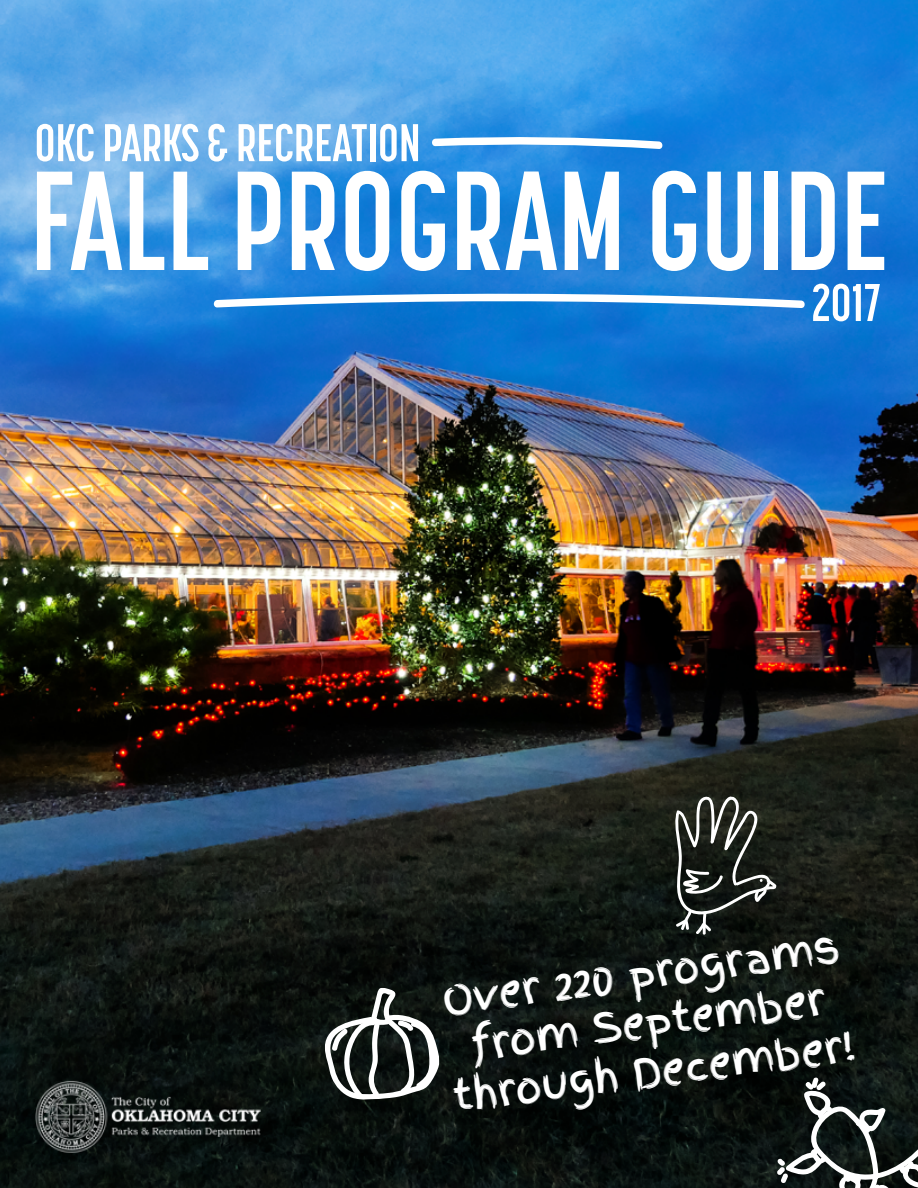
<style>
.page{position:relative;width:918px;height:1188px;background:#fff}
.page>*{position:absolute;margin:0;border:0;box-sizing:border-box;transform-origin:0 0}
.t1{font:700 139.5px "Korolev Compressed";color:#fff}
.t2{font:700 52.5px "Korolev Compressed";color:#fff}
.t3{font:41.1px/49.3px "Finger Paint";color:#fff;text-align:center}
</style>
<div class="page">
<img style="left:0;top:0;width:918px;height:1188px">
<img style="left:26px;top:1073px;width:244px;height:89px">
<svg style="left:673px;top:793px;width:104px;height:142px;background:#3a3e39"></svg>
<svg style="left:214px;top:294px;width:591px;height:14px"></svg>
<svg style="left:432px;top:137px;width:230px;height:12px"></svg>
<svg style="left:325px;top:987px;width:115px;height:114px"></svg>
<svg style="left:739px;top:1077px;width:179px;height:111px;background:#2f3634"></svg>
<p class="t2" style="left:35px;top:114px;width:388px">OKC PARKS &amp; RECREATION</p>
<h1 class="t1" style="left:30px;top:144px;width:860px">FALL PROGRAM GUIDE</h1>
<p class="t2" style="left:812px;top:274px;width:70px">2017</p>
<p class="t3" style="left:436px;top:977px;width:406px;rotate:-8deg">Over 220 programs from September through December!</p>
</div>
